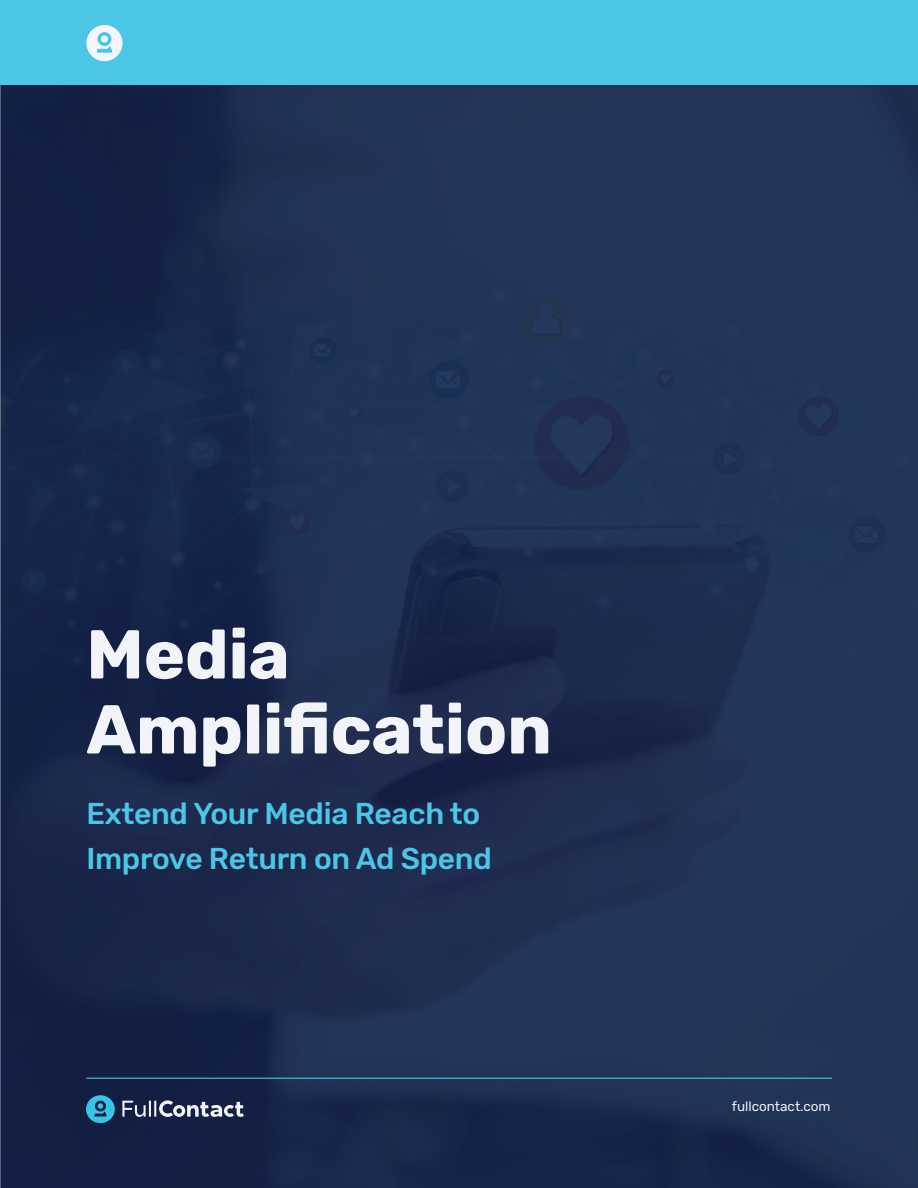
<style>
.page{position:relative;width:918px;height:1188px;background:#fff}
.page>*{position:absolute;margin:0;border:0;box-sizing:border-box;transform-origin:0 0}
.t1{font:700 69px/75px "Rubik";color:#f3f4fa}
.t2{font:500 30px/45px "Rubik";letter-spacing:-.01em;color:#4bc6e7}
.t3{font:13.5px "Rubik";color:#f4f5fa}
</style>
<div class="page">
<img style="left:0;top:84px;width:918px;height:1104px">
<div style="left:0;top:0;width:918px;height:84px;background:#4bc6e7"></div>
<svg style="left:86px;top:25px;width:37px;height:36px"></svg>
<hr style="left:86px;top:1078px;width:746px;height:1px;background:#4ac5e7">
<svg style="left:86px;top:1095px;width:29px;height:28px"></svg>
<svg style="left:122px;top:1100px;width:122px;height:17px"></svg>
<h1 class="t1" style="left:86px;top:619px;width:467px">Media<br>Amplification</h1>
<p class="t2" style="left:86px;top:792px;width:407px">Extend Your Media Reach to<br>Improve Return on Ad Spend</p>
<p class="t3" style="left:732px;top:1099px;width:100px">fullcontact.com</p>
</div>
